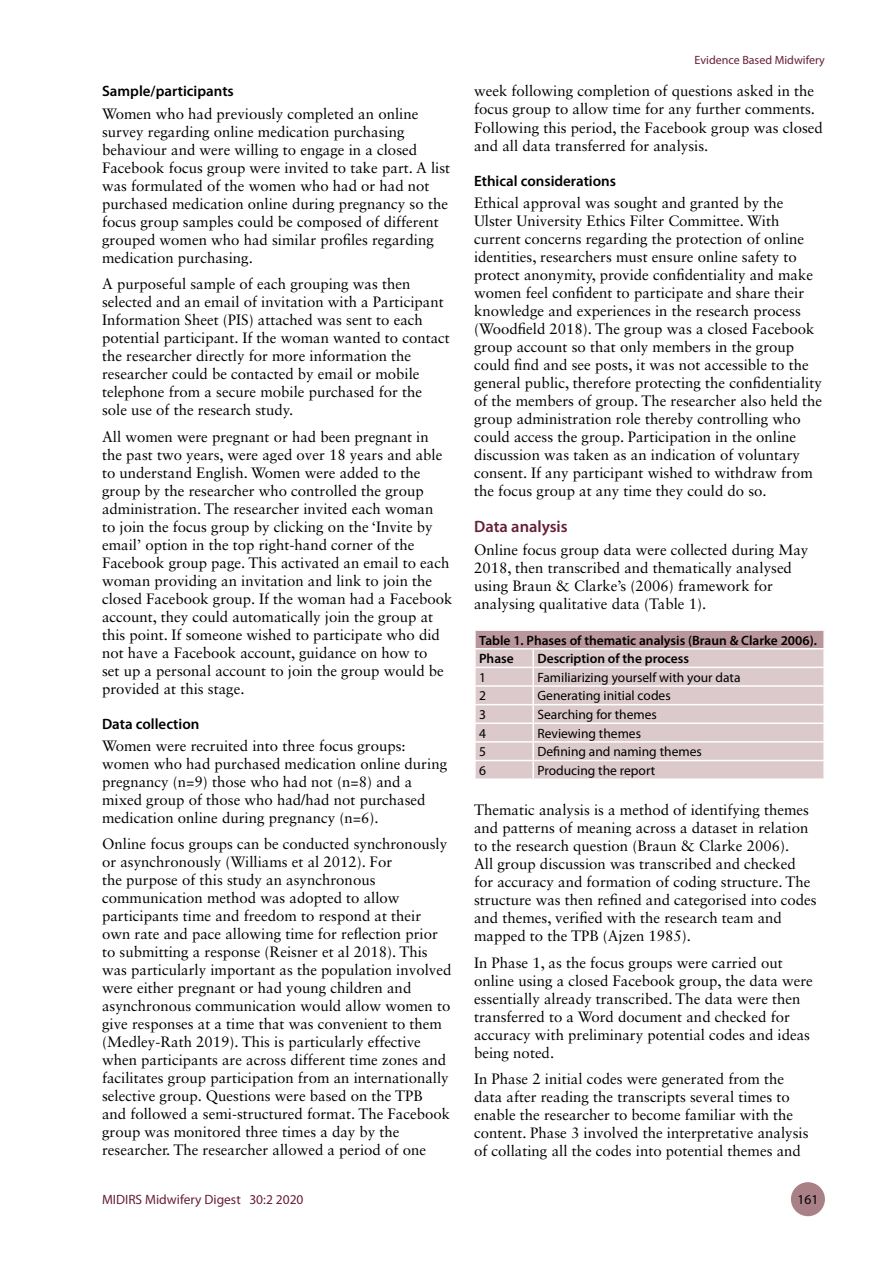
<style>
.page{position:relative;width:893px;height:1263px;background:#fff}
.page>*{position:absolute;margin:0;border:0;box-sizing:border-box;transform-origin:0 0}
.t1{font:600 16.5px "Myriad Pro";color:#672034}
.t2{font:15px/18px "Sabon LT Std";color:#000}
.t3{font:600 15px "Myriad Pro";color:#000}
.t4{font:13.5px "Myriad Pro";color:#000}
.t5{font:600 13.5px/18.6px "Myriad Pro";color:#000}
.t6{font:13.5px "Myriad Pro";color:#672034}
.t7{font:12px "Myriad Pro";color:#672034}
</style>
<div class="page">
<div style="left:475px;top:630px;width:349px;height:19px;background:#ba979d"></div>
<div style="left:476px;top:649px;width:347px;height:129px;background:#dbc9cc"></div>
<hr style="left:474px;top:629px;width:59px;height:2px;background:#fff">
<hr style="left:533px;top:629px;width:292px;height:2px;background:#fff">
<hr style="left:474px;top:648px;width:59px;height:1px;background:#fff">
<hr style="left:533px;top:648px;width:292px;height:1px;background:#fff">
<hr style="left:474px;top:667px;width:59px;height:1px;background:#fff">
<hr style="left:533px;top:667px;width:292px;height:1px;background:#fff">
<hr style="left:474px;top:685px;width:59px;height:2px;background:#fff">
<hr style="left:533px;top:685px;width:292px;height:2px;background:#fff">
<hr style="left:474px;top:704px;width:59px;height:1px;background:#fff">
<hr style="left:533px;top:704px;width:292px;height:1px;background:#fff">
<hr style="left:474px;top:722px;width:59px;height:2px;background:#fff">
<hr style="left:533px;top:722px;width:292px;height:2px;background:#fff">
<hr style="left:474px;top:741px;width:59px;height:2px;background:#fff">
<hr style="left:533px;top:741px;width:292px;height:2px;background:#fff">
<hr style="left:474px;top:760px;width:59px;height:1px;background:#fff">
<svg style="left:475px;top:631px;width:1px;height:147px"></svg>
<hr style="left:533px;top:760px;width:292px;height:1px;background:#fff">
<svg style="left:532px;top:649px;width:2px;height:129px"></svg>
<svg style="left:823px;top:631px;width:1px;height:147px"></svg>
<div style="left:791px;top:1182px;width:34px;height:34px;background:#aa8087;border-radius:50%"></div>
<p class="t3" style="left:102px;top:82px;width:133px">Sample/participants</p>
<p class="t2" style="left:102px;top:104px;width:350px">Women who had previously completed an online survey regarding online medication purchasing behaviour and were willing to engage in a closed Facebook focus group were invited to take part. A list was formulated of the women who had or had not purchased medication online during pregnancy so the focus group samples could be composed of different grouped women who had similar profiles regarding medication purchasing.</p>
<p class="t2" style="left:102px;top:275px;width:349px">A purposeful sample of each grouping was then selected and an email of invitation with a Participant Information Sheet (PIS) attached was sent to each potential participant. If the woman wanted to contact the researcher directly for more information the researcher could be contacted by email or mobile telephone from a secure mobile purchased for the sole use of the research study.</p>
<p class="t2" style="left:102px;top:427px;width:352px">All women were pregnant or had been pregnant in the past two years, were aged over 18 years and able to understand English. Women were added to the group by the researcher who controlled the group administration. The researcher invited each woman<br>to join the focus group by clicking on the ‘Invite by email’ option in the top right-hand corner of the Facebook group page. This activated an email to each woman providing an invitation and link to join the closed Facebook group. If the woman had a Facebook account, they could automatically join the group at this point. If someone wished to participate who did not have a Facebook account, guidance on how to<br>set up a personal account to join the group would be provided at this stage.</p>
<p class="t3" style="left:102px;top:714px;width:99px">Data collection</p>
<p class="t2" style="left:102px;top:736px;width:347px">Women were recruited into three focus groups: women who had purchased medication online during pregnancy (n=9) those who had not (n=8) and a mixed group of those who had/had not purchased medication online during pregnancy (n=6).</p>
<p class="t2" style="left:102px;top:835px;width:351px">Online focus groups can be conducted synchronously or asynchronously (Williams et al 2012). For<br>the purpose of this study an asynchronous communication method was adopted to allow participants time and freedom to respond at their own rate and pace allowing time for reflection prior to submitting a response (Reisner et al 2018). This was particularly important as the population involved were either pregnant or had young children and asynchronous communication would allow women to give responses at a time that was convenient to them (Medley-Rath 2019). This is particularly effective when participants are across different time zones and facilitates group participation from an internationally selective group. Questions were based on the TPB<br>and followed a semi-structured format. The Facebook group was monitored three times a day by the researcher. The researcher allowed a period of one</p>
<p class="t7" style="left:695px;top:53px;width:132px">Evidence Based Midwifery</p>
<p class="t2" style="left:474px;top:82px;width:350px">week following completion of questions asked in the focus group to allow time for any further comments.<br>Following this period, the Facebook group was closed and all data transferred for analysis.</p>
<p class="t3" style="left:474px;top:171px;width:143px">Ethical considerations</p>
<p class="t2" style="left:474px;top:193px;width:350px">Ethical approval was sought and granted by the Ulster University Ethics Filter Committee. With current concerns regarding the protection of online identities, researchers must ensure online safety to protect anonymity, provide confidentiality and make women feel confident to participate and share their knowledge and experiences in the research process (Woodfield 2018). The group was a closed Facebook group account so that only members in the group could find and see posts, it was not accessible to the general public, therefore protecting the confidentiality of the members of group. The researcher also held the group administration role thereby controlling who could access the group. Participation in the online discussion was taken as an indication of voluntary consent. If any participant wished to withdraw from the focus group at any time they could do so.</p>
<p class="t1" style="left:474px;top:516px;width:95px">Data analysis</p>
<p class="t2" style="left:474px;top:540px;width:336px">Online focus group data were collected during May 2018, then transcribed and thematically analysed using Braun &amp; Clarke’s (2006) framework for analysing qualitative data (Table 1).</p>
<p class="t5" style="left:479px;top:630px;width:339px">Table 1. Phases of thematic analysis (Braun &amp; Clarke 2006).<br>Phase</p>
<p class="t5" style="left:537px;top:649px;width:153px">Description of the process</p>
<p class="t4" style="left:479px;top:669px;width:8px">1</p>
<p class="t4" style="left:537px;top:669px;width:205px">Familiarizing yourself with your data</p>
<p class="t4" style="left:479px;top:687px;width:8px">2</p>
<p class="t4" style="left:537px;top:687px;width:135px">Generating initial codes</p>
<p class="t4" style="left:479px;top:706px;width:8px">3</p>
<p class="t4" style="left:537px;top:706px;width:121px">Searching for themes</p>
<p class="t4" style="left:479px;top:725px;width:8px">4</p>
<p class="t4" style="left:537px;top:725px;width:105px">Reviewing themes</p>
<p class="t4" style="left:479px;top:743px;width:8px">5</p>
<p class="t4" style="left:537px;top:743px;width:166px">Defining and naming themes</p>
<p class="t4" style="left:479px;top:762px;width:8px">6</p>
<p class="t4" style="left:537px;top:762px;width:119px">Producing the report</p>
<p class="t2" style="left:474px;top:801px;width:344px">Thematic analysis is a method of identifying themes and patterns of meaning across a dataset in relation to the research question (Braun &amp; Clarke 2006).<br>All group discussion was transcribed and checked for accuracy and formation of coding structure. The structure was then refined and categorised into codes and themes, verified with the research team and mapped to the TPB (Ajzen 1985).</p>
<p class="t2" style="left:474px;top:953px;width:340px">In Phase 1, as the focus groups were carried out online using a closed Facebook group, the data were essentially already transcribed. The data were then transferred to a Word document and checked for accuracy with preliminary potential codes and ideas being noted.</p>
<p class="t2" style="left:474px;top:1070px;width:336px">In Phase 2 initial codes were generated from the data after reading the transcripts several times to enable the researcher to become familiar with the content. Phase 3 involved the interpretative analysis of collating all the codes into potential themes and</p>
<p class="t6" style="left:102px;top:1191px;width:203px">MIDIRS Midwifery Digest 30:2 2020</p>
<p class="t4" style="left:797px;top:1191px;width:22px">161</p>
</div>
